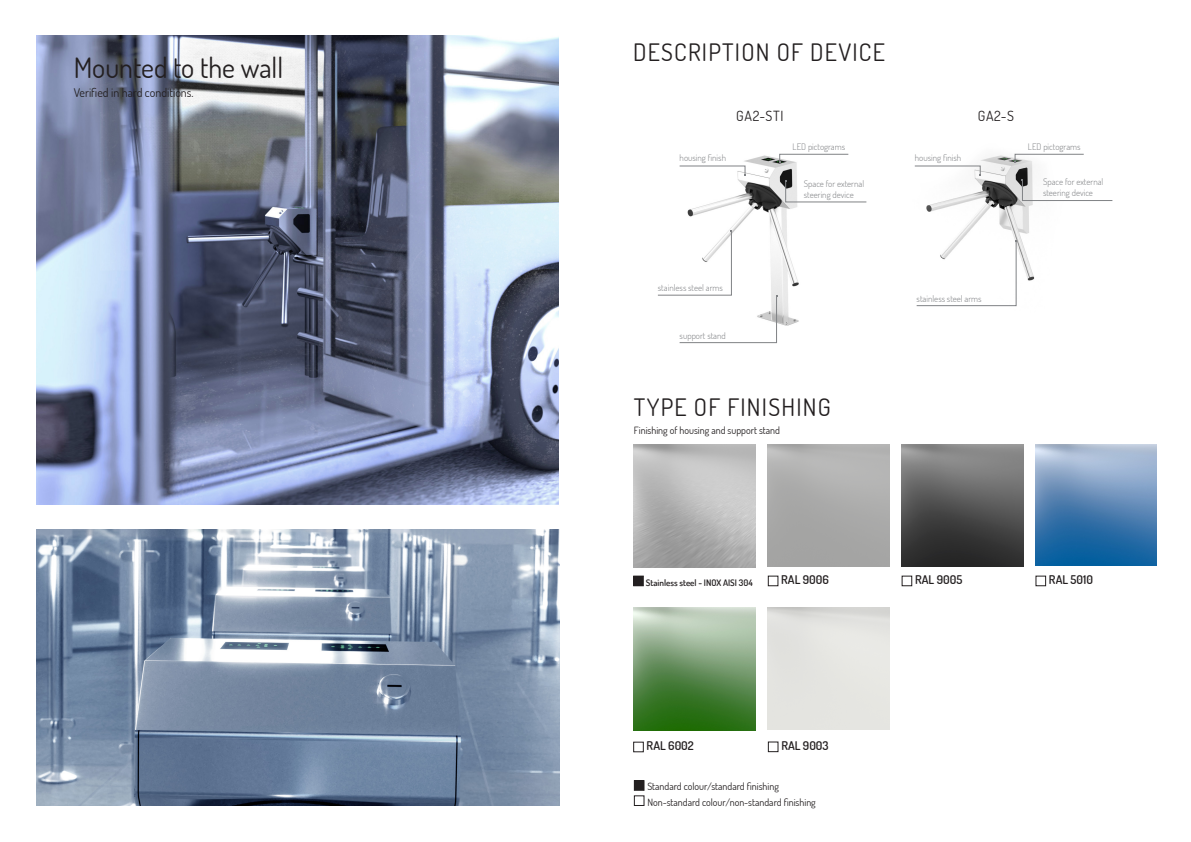
<style>
.page{position:relative;width:1191px;height:842px;background:#fff}
.page>*{position:absolute;margin:0;border:0;box-sizing:border-box;transform-origin:0 0}
.t1{font:28px "Dosis";color:#231f20}
.t2{font:24px "Dosis";letter-spacing:.05em;color:#231f20}
.t3{font:14px "Dosis";letter-spacing:.05em;color:#231f20}
.t4{font:600 12px "Dosis";color:#231f20}
.t5{font:12px "Dosis";color:#231f20}
.t6{font:10px "Dosis";color:#231f20}
.t7{font:300 9px/10.8px "Dosis";color:#808285}
.t8{font:600 9px "Dosis";color:#231f20}
</style>
<div class="page">
<img style="left:36px;top:35px;width:523px;height:470px">
<img style="left:687px;top:153px;width:161px;height:191px">
<img style="left:36px;top:529px;width:523px;height:277px">
<svg style="left:679px;top:165px;width:67px;height:11px"></svg>
<div style="left:634px;top:781px;width:10px;height:9px;background:#231f20"></div>
<div style="left:634px;top:780px;width:10px;height:11px;border:1px solid #231f20"></div>
<div style="left:634px;top:795px;width:10px;height:11px;border:1px solid #231f20"></div>
<img style="left:1035px;top:445px;width:121px;height:121px">
<img style="left:901px;top:445px;width:122px;height:121px">
<img style="left:633px;top:608px;width:122px;height:122px">
<div style="left:633px;top:576px;width:10px;height:10px;background:#231f20"></div>
<div style="left:633px;top:576px;width:11px;height:10px;border:1px solid #231f20"></div>
<div style="left:901px;top:576px;width:11px;height:10px;border:1px solid #231f20"></div>
<div style="left:1035px;top:576px;width:11px;height:10px;border:1px solid #231f20"></div>
<div style="left:633px;top:742px;width:11px;height:10px;border:1px solid #231f20"></div>
<div style="left:768px;top:741px;width:10px;height:11px;border:1px solid #231f20"></div>
<div style="left:768px;top:576px;width:10px;height:10px;border:1px solid #231f20"></div>
<img style="left:917px;top:153px;width:156px;height:154px">
<svg style="left:779px;top:154px;width:70px;height:9px"></svg>
<svg style="left:916px;top:240px;width:101px;height:66px"></svg>
<svg style="left:658px;top:230px;width:119px;height:113px"></svg>
<svg style="left:785px;top:180px;width:82px;height:23px"></svg>
<svg style="left:914px;top:154px;width:199px;height:66px"></svg>
<p class="t1" style="left:74px;top:49px;width:211px">Mounted to the wall</p>
<p class="t5" style="left:74px;top:85px;width:121px">Verified in hard conditions.</p>
<p class="t2" style="left:633px;top:36px;width:253px">DESCRIPTION OF DEVICE</p>
<p class="t3" style="left:736px;top:107px;width:49px">GA2-STI</p>
<p class="t3" style="left:977px;top:107px;width:38px">GA2-S</p>
<p class="t7" style="left:679px;top:152px;width:48px">housing finish</p>
<p class="t7" style="left:658px;top:282px;width:67px">stainless steel arms</p>
<p class="t7" style="left:679px;top:330px;width:48px">support stand</p>
<p class="t7" style="left:792px;top:141px;width:54px">LED pictograms</p>
<p class="t7" style="left:1028px;top:141px;width:54px">LED pictograms</p>
<p class="t7" style="left:914px;top:152px;width:48px">housing finish</p>
<p class="t7" style="left:803px;top:178px;width:62px">Space for external steering device</p>
<p class="t7" style="left:1043px;top:177px;width:62px">Space for external steering device</p>
<p class="t7" style="left:916px;top:293px;width:67px">stainless steel arms</p>
<p class="t2" style="left:634px;top:391px;width:198px">TYPE OF FINISHING</p>
<p class="t6" style="left:634px;top:424px;width:148px">Finishing of housing and support stand</p>
<p class="t8" style="left:646px;top:576px;width:108px">Stainless steel - INOX AISI 304</p>
<p class="t4" style="left:915px;top:572px;width:49px">RAL 9005</p>
<p class="t4" style="left:1049px;top:572px;width:45px">RAL 5010</p>
<p class="t4" style="left:781px;top:572px;width:49px">RAL 9006</p>
<p class="t4" style="left:646px;top:738px;width:49px">RAL 6002</p>
<p class="t4" style="left:781px;top:738px;width:49px">RAL 9003</p>
<p class="t6" style="left:647px;top:780px;width:133px">Standard colour/standard finishing</p>
<p class="t6" style="left:647px;top:795px;width:170px">Non-standard colour/non-standard finishing</p>
</div>
